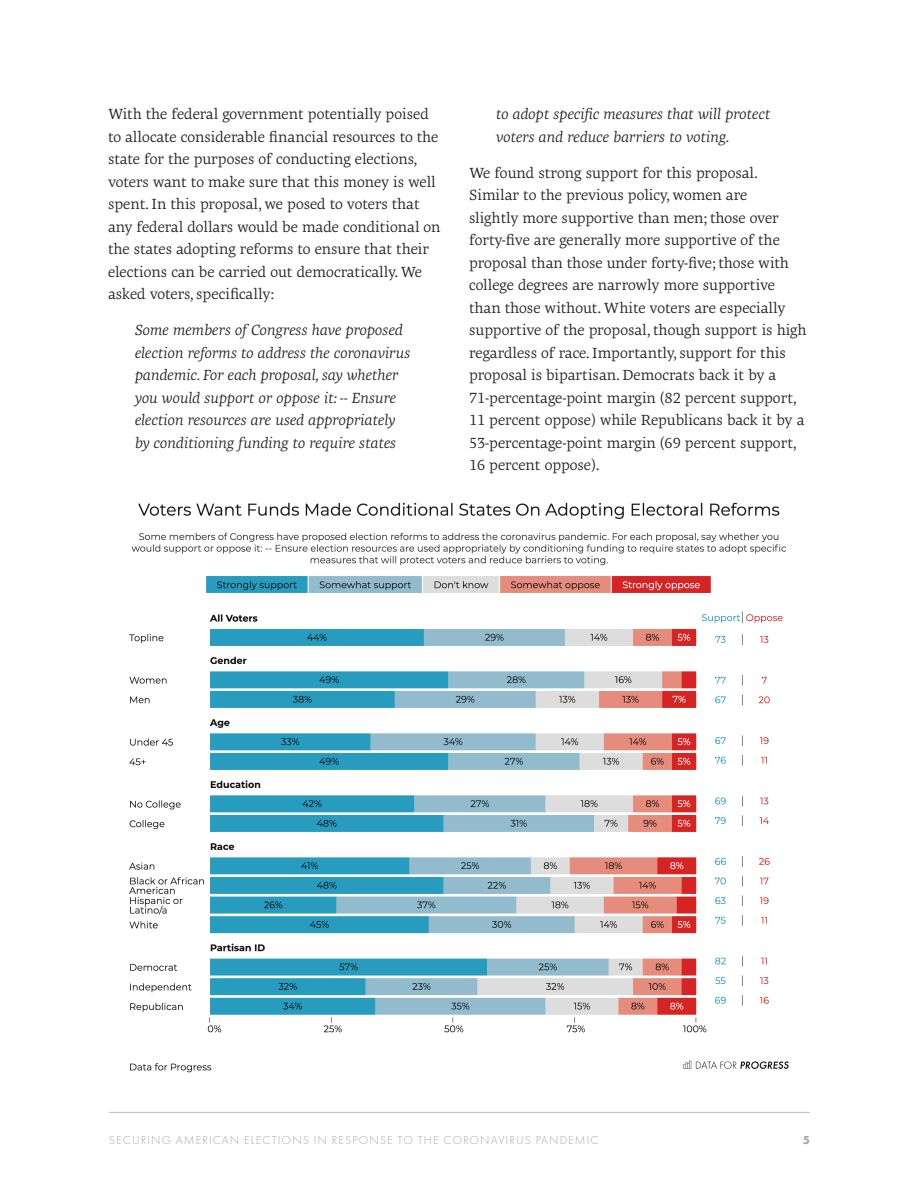
<style>
.page{position:relative;width:918px;height:1188px;background:#fff}
.page>*{position:absolute;margin:0;border:0;box-sizing:border-box;transform-origin:0 0}
.body_copy{font:15px/22.5px "Geneo Std";color:#231f20}
.quote{font:italic 15px/22.5px "Geneo Std";color:#231f20}
.t1{font:300 12px "Futura PT";letter-spacing:.09em;color:#a8a9ad}
.t2{font:700 12px "Futura PT";color:#a8a9ad}
</style>
<div class="page">
<hr style="left:109px;top:1112px;width:701px;height:1px;background:#bcbdc0">
<img style="left:129px;top:502px;width:660px;height:571px">
<p class="body_copy" style="left:108px;top:103px;width:334px">With the federal government potentially poised to allocate considerable financial resources to the state for the purposes of conducting elections, voters want to make sure that this money is well spent. In this proposal, we posed to voters that any federal dollars would be made conditional on the states adopting reforms to ensure that their elections can be carried out democratically. We asked voters, specifically:</p>
<p class="quote" style="left:135px;top:319px;width:277px">Some members of Congress have proposed election reforms to address the coronavirus pandemic. For each proposal, say whether you would support or oppose it: -- Ensure election resources are used appropriately by conditioning funding to require states</p>
<p class="quote" style="left:496px;top:103px;width:276px">to adopt specific measures that will protect voters and reduce barriers to voting.</p>
<p class="body_copy" style="left:469px;top:161px;width:339px">We found strong support for this proposal.<br>Similar to the previous policy, women are<br>slightly more supportive than men; those over forty-five are generally more supportive of the proposal than those under forty-five; those with college degrees are narrowly more supportive than those without. White voters are especially supportive of the proposal, though support is high regardless of race. Importantly, support for this proposal is bipartisan. Democrats back it by a 71-percentage-point margin (82 percent support, 11 percent oppose) while Republicans back it by a 53-percentage-point margin (69 percent support, 16 percent oppose).</p>
<p class="t1" style="left:109px;top:1133px;width:491px">SECURING AMERICAN ELECTIONS IN RESPONSE TO THE CORONAVIRUS PANDEMIC</p>
<p class="t2" style="left:803px;top:1132px;width:9px">5</p>
</div>
